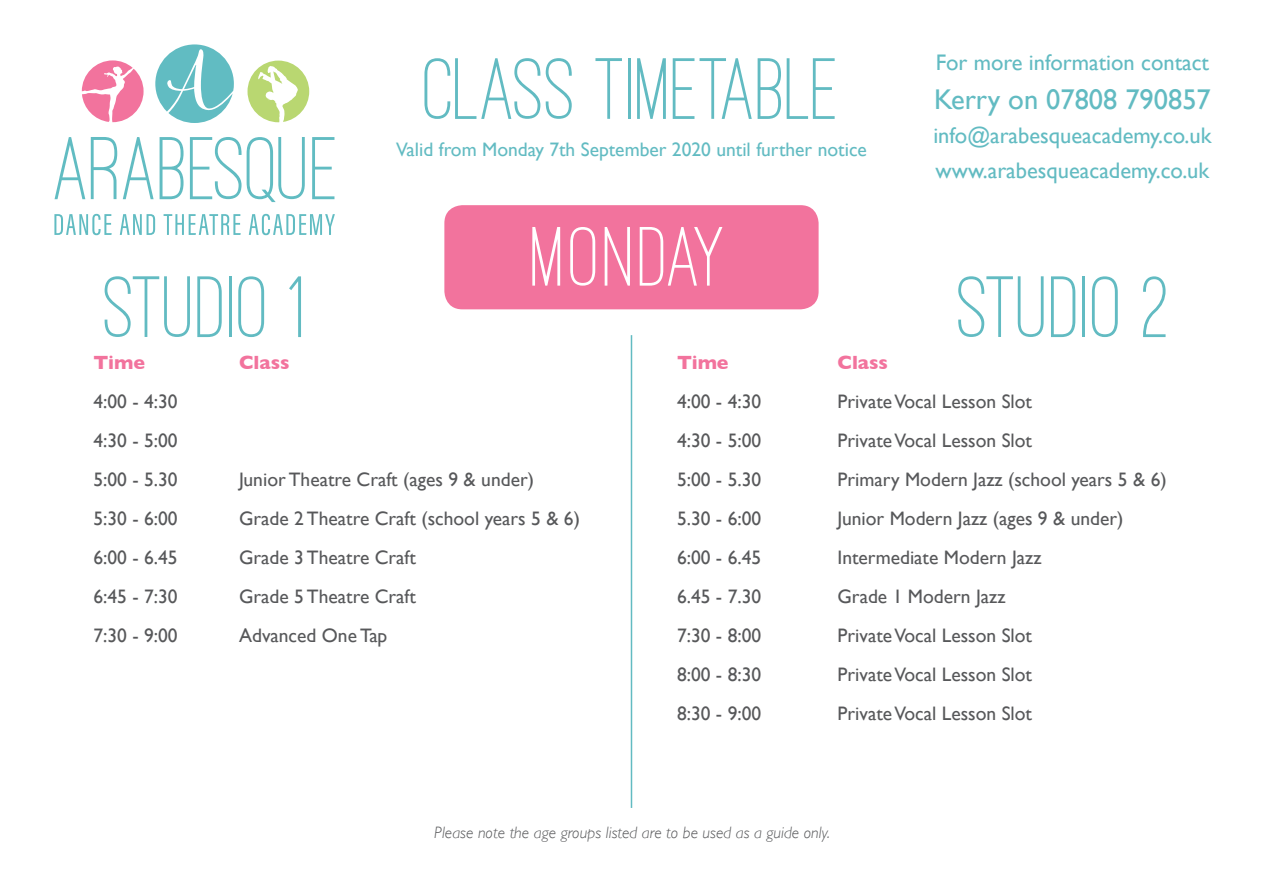
<style>
.page{position:relative;width:1263px;height:893px;background:#fff}
.page>*{position:absolute;margin:0;border:0;box-sizing:border-box;transform-origin:0 0}
.t1{font:500 90px "Ostrich Sans";color:#62bbc2}
.t2{font:500 87px "Ostrich Sans";letter-spacing:.04em;color:#fff}
.t3{font:28.5px "Gill Sans";color:#62bbc2}
.t4{font:22.5px/34.5px "Gill Sans";color:#62bbc2}
.t5{font:19.5px/39px "Gill Sans";color:#57585a;text-align:justify}
.t6{font:19.5px "Gill Sans";color:#62bbc2}
.t7{font:700 19.5px "Gill Sans";color:#f2739d}
.t8{font:italic 300 16.5px "Gill Sans";color:#57585a}
</style>
<div class="page">
<svg style="left:55px;top:137px;width:30px;height:62px"></svg>
<svg style="left:91px;top:137px;width:26px;height:62px"></svg>
<svg style="left:123px;top:137px;width:31px;height:62px"></svg>
<svg style="left:160px;top:137px;width:24px;height:62px"></svg>
<svg style="left:190px;top:137px;width:115px;height:65px"></svg>
<svg style="left:312px;top:137px;width:22px;height:62px"></svg>
<svg style="left:54px;top:214px;width:58px;height:21px"></svg>
<svg style="left:120px;top:214px;width:35px;height:21px"></svg>
<svg style="left:164px;top:214px;width:77px;height:21px"></svg>
<svg style="left:249px;top:214px;width:86px;height:21px"></svg>
<svg style="left:155px;top:44px;width:79px;height:79px"></svg>
<svg style="left:82px;top:60px;width:62px;height:62px"></svg>
<svg style="left:247px;top:61px;width:62px;height:61px"></svg>
<div style="left:444px;top:205px;width:375px;height:104px;background:#f2739d;border-radius:18px"></div>
<hr style="left:631px;top:335px;width:1px;height:473px;background:#62bbc2">
<h1 class="t1" style="left:104px;top:264px;width:204px">STUDIO 1</h1>
<h1 class="t1" style="left:424px;top:46px;width:417px">CLASS TIMETABLE</h1>
<p class="t6" style="left:396px;top:138px;width:472px">Valid from Monday 7th September 2020 until further notice</p>
<h2 class="t2" style="left:532px;top:215px;width:196px">MONDAY</h2>
<p class="t4" style="left:936px;top:45px;width:275px">For more information contact</p>
<h3 class="t3" style="left:934px;top:82px;width:278px">Kerry on 07808 790857</h3>
<p class="t4" style="left:933px;top:118px;width:280px">info@arabesqueacademy.co.uk www.arabesqueacademy.co.uk</p>
<h1 class="t1" style="left:957px;top:264px;width:215px">STUDIO 2</h1>
<p class="t7" style="left:94px;top:347px;width:53px">Time</p>
<p class="t7" style="left:239px;top:347px;width:52px">Class</p>
<p class="t5" style="left:94px;top:382px;width:86px">4:00 - 4:30<br>4:30 - 5:00<br>5:00 - 5.30</p>
<p class="t5" style="left:239px;top:460px;width:296px">Junior Theatre Craft (ages 9 &amp; under)</p>
<p class="t5" style="left:94px;top:499px;width:86px">5:30 - 6:00</p>
<p class="t5" style="left:239px;top:499px;width:342px">Grade 2 Theatre Craft (school years 5 &amp; 6)</p>
<p class="t5" style="left:94px;top:538px;width:86px">6:00 - 6.45</p>
<p class="t5" style="left:239px;top:538px;width:178px">Grade 3 Theatre Craft</p>
<p class="t5" style="left:94px;top:577px;width:86px">6:45 - 7:30</p>
<p class="t5" style="left:239px;top:577px;width:178px">Grade 5 Theatre Craft</p>
<p class="t5" style="left:94px;top:616px;width:86px">7:30 - 9:00</p>
<p class="t5" style="left:239px;top:616px;width:150px">Advanced One Tap</p>
<p class="t7" style="left:677px;top:347px;width:53px">Time</p>
<p class="t7" style="left:837px;top:347px;width:52px">Class</p>
<p class="t5" style="left:677px;top:382px;width:86px">4:00 - 4:30</p>
<p class="t5" style="left:837px;top:382px;width:196px">Private Vocal Lesson Slot</p>
<p class="t5" style="left:677px;top:421px;width:86px">4:30 - 5:00</p>
<p class="t5" style="left:837px;top:421px;width:196px">Private Vocal Lesson Slot</p>
<p class="t5" style="left:677px;top:460px;width:86px">5:00 - 5.30</p>
<p class="t5" style="left:837px;top:460px;width:331px">Primary Modern Jazz (school years 5 &amp; 6)</p>
<p class="t5" style="left:677px;top:499px;width:86px">5.30 - 6:00</p>
<p class="t5" style="left:837px;top:499px;width:288px">Junior Modern Jazz (ages 9 &amp; under)</p>
<p class="t5" style="left:677px;top:538px;width:86px">6:00 - 6.45</p>
<p class="t5" style="left:837px;top:538px;width:205px">Intermediate Modern Jazz</p>
<p class="t5" style="left:677px;top:577px;width:86px">6.45 - 7.30</p>
<p class="t5" style="left:837px;top:577px;width:169px">Grade 1 Modern Jazz</p>
<p class="t5" style="left:677px;top:616px;width:86px">7:30 - 8:00</p>
<p class="t5" style="left:837px;top:616px;width:196px">Private Vocal Lesson Slot</p>
<p class="t5" style="left:677px;top:655px;width:86px">8:00 - 8:30</p>
<p class="t5" style="left:837px;top:655px;width:196px">Private Vocal Lesson Slot</p>
<p class="t5" style="left:677px;top:694px;width:86px">8:30 - 9:00</p>
<p class="t5" style="left:837px;top:694px;width:196px">Private Vocal Lesson Slot</p>
<p class="t8" style="left:434px;top:823px;width:397px">Please note the age groups listed are to be used as a guide only.</p>
</div>
